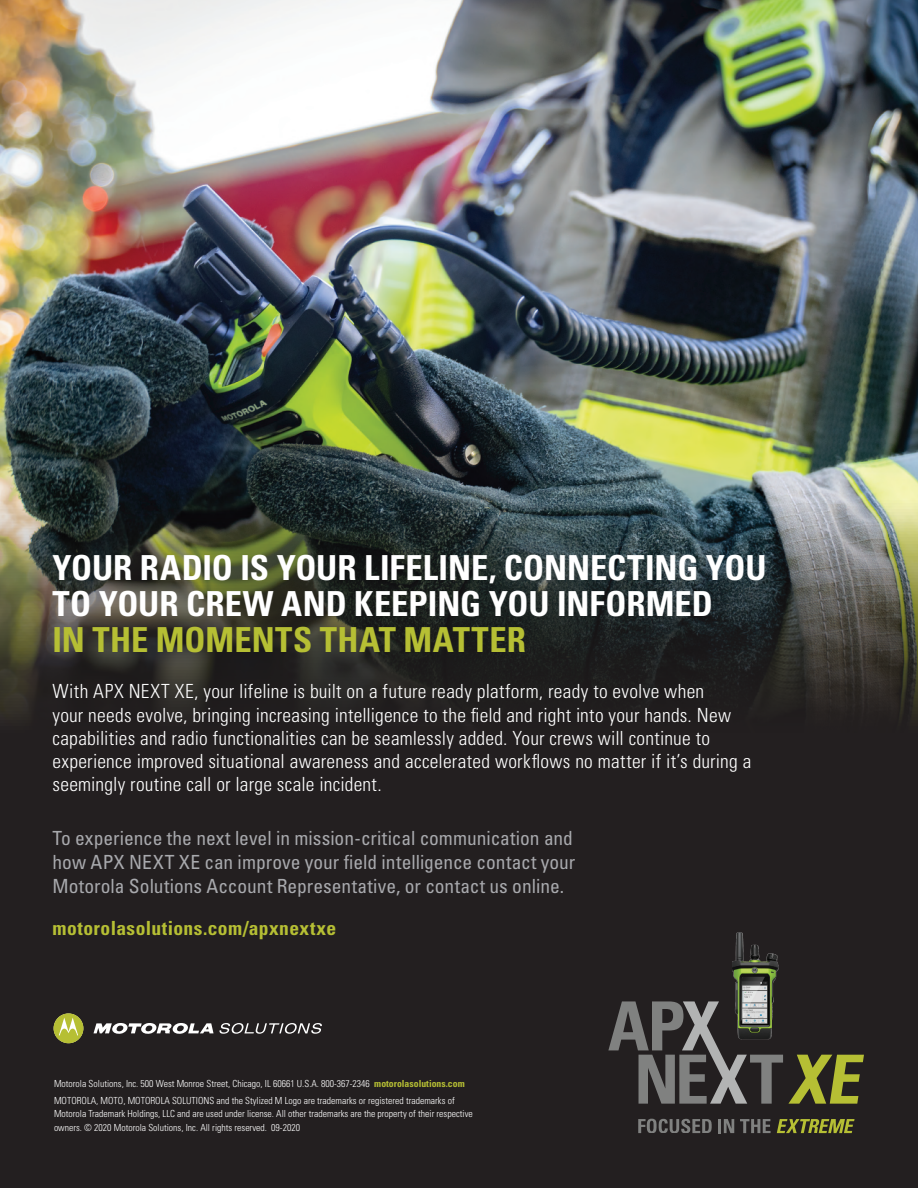
<style>
.page{position:relative;width:918px;height:1188px;background:#231f20}
.page>*{position:absolute;margin:0;border:0;box-sizing:border-box;transform-origin:0 0}
.t1{font:700 condensed 34.5px/36px "Univers LT Std";color:#fff}
.t2{font:700 condensed 34.5px "Univers LT Std";letter-spacing:.005em;color:#b6bf34}
.t3{font:300 condensed 19.5px/23.2px "Univers LT Std";letter-spacing:.015em;color:#fff}
.t4{font:condensed 19.5px/24px "Univers LT Std";color:#a8a9ad}
.t5{font:700 condensed 19.5px "Univers LT Std";letter-spacing:.02em;color:#b6bf34}
.t6{font:300 condensed 9.75px/16.8px "Univers LT Std";color:#fff}
.s1{font-weight:700;color:#b6bf34}
</style>
<div class="page">
<img style="left:0;top:0;width:918px;height:720px">
<svg style="left:94px;top:1023px;width:120px;height:11px"></svg>
<svg style="left:54px;top:1013px;width:29px;height:30px"></svg>
<svg style="left:220px;top:1023px;width:102px;height:11px"></svg>
<svg style="left:608px;top:1001px;width:256px;height:103px"></svg>
<svg style="left:638px;top:1119px;width:74px;height:14px"></svg>
<hr style="left:718px;top:1119px;width:3px;height:14px;background:#808180">
<svg style="left:724px;top:1119px;width:10px;height:14px"></svg>
<svg style="left:740px;top:1119px;width:31px;height:14px"></svg>
<svg style="left:777px;top:1119px;width:78px;height:14px"></svg>
<img style="left:732px;top:933px;width:47px;height:106px">
<h1 class="t1" style="left:52px;top:550px;width:716px">YOUR RADIO IS YOUR LIFELINE, CONNECTING YOU<br>TO YOUR CREW AND KEEPING YOU INFORMED</h1>
<h1 class="t2" style="left:52px;top:619px;width:475px">IN THE MOMENTS THAT MATTER</h1>
<p class="t3" style="left:52px;top:680px;width:700px">With APX NEXT XE, your lifeline is built on a future ready platform, ready to evolve when<br>your needs evolve, bringing increasing intelligence to the field and right into your hands. New capabilities and radio functionalities can be seamlessly added. Your crews will continue to experience improved situational awareness and accelerated workflows no matter if it’s during a seemingly routine call or large scale incident.</p>
<p class="t4" style="left:52px;top:826px;width:524px">To experience the next level in mission-critical communication and how APX NEXT XE can improve your field intelligence contact your<br>Motorola Solutions Account Representative, or contact us online.</p>
<p class="t5" style="left:52px;top:916px;width:285px">motorolasolutions.com/apxnextxe</p>
<p class="t6" style="left:54px;top:1075px;width:412px">Motorola Solutions, Inc. 500 West Monroe Street, Chicago, IL 60661 U.S.A. 800-367-2346 <span class="s1">motorolasolutions.com<br></span>MOTOROLA, MOTO, MOTOROLA SOLUTIONS and the Stylized M Logo are trademarks or registered trademarks of</p>
<p class="t6" style="left:54px;top:1107px;width:420px;line-height:13.5px">Motorola Trademark Holdings, LLC and are used under license. All other trademarks are the property of their respective owners. © 2020 Motorola Solutions, Inc. All rights reserved. 09-2020</p>
</div>
